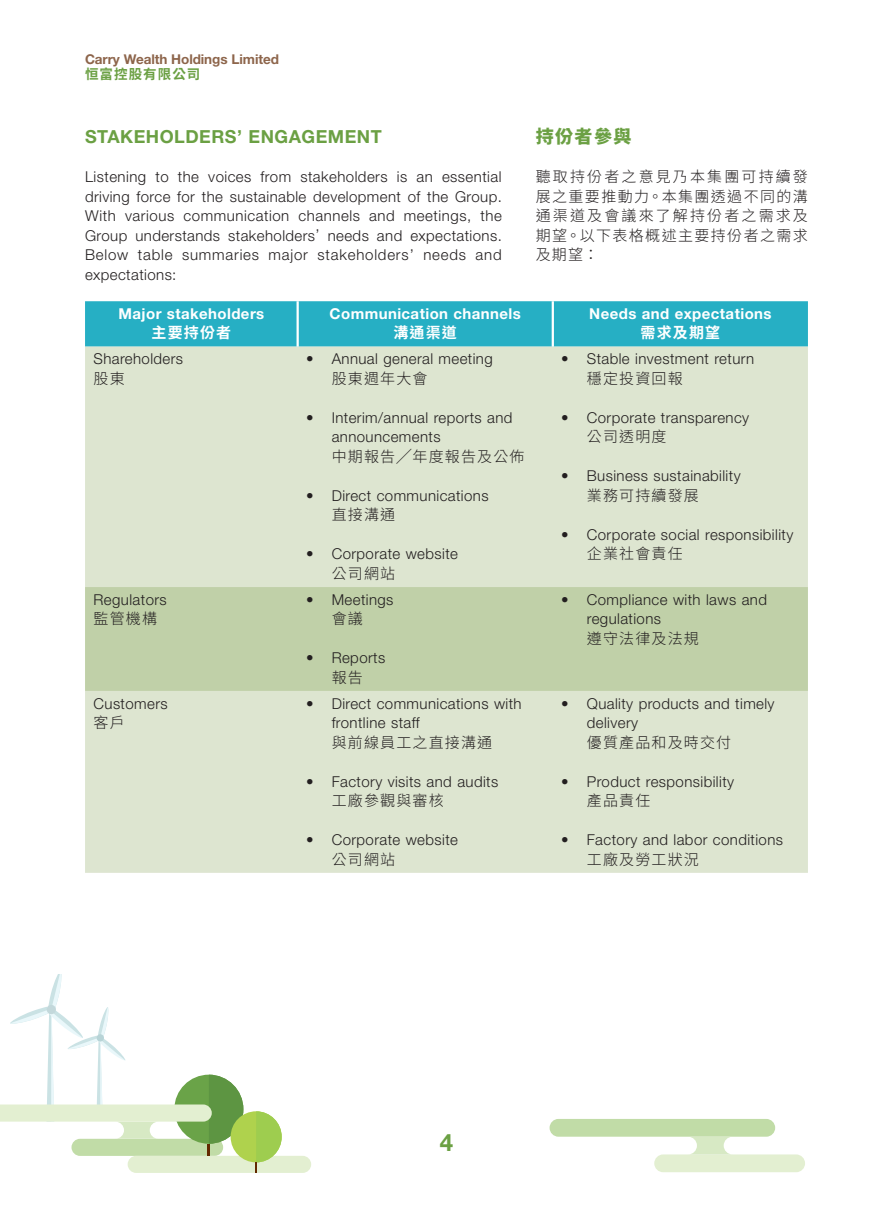
<style>
.page{position:relative;width:893px;height:1212px;background:#fff}
.page>*{position:absolute;margin:0;border:0;box-sizing:border-box;transform-origin:0 0}
.t1{font:700 24px "Helvetica Neue LT Std";color:#6ba043}
.Heading_1{font:700 18px "Helvetica Neue LT Std";letter-spacing:.03em;color:#6ba043}
.C_Heading_1{font:800 18px "Source Han Sans TC";letter-spacing:.08em;color:#6ba043}
.Body_Text{font:300 15px/19.5px "Helvetica Neue LT Std";letter-spacing:.03em;color:#231f20}
.Body_Text-2{font:300 15px "Source Han Sans TC";letter-spacing:.08em;color:#231f20}
.C_Body_Text{font:300 15px/19.5px "Source Han Sans TC";letter-spacing:.095em;color:#231f20;text-align:justify}
.Body_Text-3{font:700 15px "Helvetica Neue LT Std";letter-spacing:.03em;color:#fff}
.Body_Text-4{font:700 15px "Source Han Sans TC";letter-spacing:.08em;color:#fff}
.t2{font:700 13.5px "Helvetica Neue LT Std";letter-spacing:-.005em;color:#8d654b}
.t3{font:700 13.5px "Source Han Sans TC";letter-spacing:.08em;color:#6ba043}
</style>
<div class="page">
<svg style="left:0;top:974px;width:311px;height:199px"></svg>
<svg style="left:550px;top:1119px;width:255px;height:53px"></svg>
<div style="left:85px;top:301px;width:723px;height:46px;background:#26afc4"></div>
<div style="left:85px;top:347px;width:723px;height:526px;background:#dde5d0"></div>
<div style="left:85px;top:587px;width:723px;height:104px;background:#c0d0a8"></div>
<hr style="left:297px;top:301px;width:2px;height:46px;background:#fff">
<hr style="left:552px;top:301px;width:2px;height:46px;background:#fff">
<p class="t2" style="left:85px;top:51px;width:195px">Carry Wealth Holdings Limited</p>
<p class="t3" style="left:85px;top:67px;width:117px">恒富控股有限公司</p>
<p class="Heading_1" style="left:85px;top:126px;width:298px">STAKEHOLDERS’ ENGAGEMENT</p>
<p class="Body_Text" style="left:85px;top:167px;width:418px;text-align:justify">Listening to the voices from stakeholders is an essential driving force for the sustainable development of the Group.<br>With various communication channels and meetings, the Group understands stakeholders’ needs and expectations.<br>Below table summaries major stakeholders’ needs and expectations:</p>
<p class="Body_Text-3" style="left:118px;top:304px;width:147px">Major stakeholders</p>
<p class="Body_Text-4" style="left:152px;top:324px;width:81px">主要持份者</p>
<p class="Body_Text-3" style="left:330px;top:304px;width:193px">Communication channels</p>
<p class="Body_Text-4" style="left:393px;top:324px;width:65px">溝通渠道</p>
<p class="C_Heading_1" style="left:536px;top:127px;width:97px">持份者參與</p>
<p class="C_Body_Text" style="left:536px;top:167px;width:274px">聽取持份者之意見乃本集團可持續發展之重要推動力。本集團透過不同的溝通渠道及會議來了解持份者之需求及期望。以下表格概述主要持份者之需求及期望：</p>
<p class="Body_Text-3" style="left:589px;top:304px;width:184px">Needs and expectations</p>
<p class="Body_Text-4" style="left:640px;top:324px;width:81px">需求及期望</p>
<p class="Body_Text" style="left:94px;top:349px;width:91px">Shareholders</p>
<p class="Body_Text-2" style="left:94px;top:370px;width:33px">股東</p>
<p class="Body_Text" style="left:306px;top:349px;width:188px">• Annual general meeting</p>
<p class="Body_Text-2" style="left:332px;top:370px;width:97px">股東週年大會</p>
<p class="Body_Text" style="left:332px;top:407px;width:182px;text-indent:-26px">• Interim/annual reports and announcements</p>
<p class="Body_Text-2" style="left:332px;top:448px;width:194px">中期報告╱年度報告及公佈</p>
<p class="Body_Text" style="left:306px;top:485px;width:184px">• Direct communications</p>
<p class="Body_Text-2" style="left:332px;top:506px;width:65px">直接溝通</p>
<p class="Body_Text" style="left:306px;top:544px;width:153px">• Corporate website</p>
<p class="Body_Text-2" style="left:332px;top:565px;width:65px">公司網站</p>
<p class="Body_Text" style="left:561px;top:349px;width:194px">• Stable investment return</p>
<p class="Body_Text-2" style="left:587px;top:370px;width:97px">穩定投資回報</p>
<p class="Body_Text" style="left:561px;top:407px;width:189px">• Corporate transparency</p>
<p class="Body_Text-2" style="left:587px;top:428px;width:81px">公司透明度</p>
<p class="Body_Text" style="left:561px;top:466px;width:181px">• Business sustainability</p>
<p class="Body_Text-2" style="left:587px;top:487px;width:114px">業務可持續發展</p>
<p class="Body_Text" style="left:561px;top:524px;width:234px">• Corporate social responsibility</p>
<p class="Body_Text-2" style="left:587px;top:545px;width:97px">企業社會責任</p>
<p class="Body_Text" style="left:94px;top:589px;width:75px">Regulators</p>
<p class="Body_Text-2" style="left:94px;top:610px;width:65px">監管機構</p>
<p class="Body_Text" style="left:306px;top:589px;width:89px">• Meetings</p>
<p class="Body_Text-2" style="left:332px;top:610px;width:33px">會議</p>
<p class="Body_Text" style="left:306px;top:648px;width:81px">• Reports</p>
<p class="Body_Text-2" style="left:332px;top:669px;width:33px">報告</p>
<p class="Body_Text" style="left:587px;top:589px;width:182px;text-indent:-26px">• Compliance with laws and regulations</p>
<p class="Body_Text-2" style="left:587px;top:630px;width:114px">遵守法律及法規</p>
<p class="Body_Text" style="left:94px;top:693px;width:76px">Customers</p>
<p class="Body_Text-2" style="left:94px;top:714px;width:33px">客戶</p>
<p class="Body_Text" style="left:332px;top:693px;width:191px;text-indent:-26px">• Direct communications with frontline staff</p>
<p class="Body_Text-2" style="left:332px;top:734px;width:162px">與前線員工之直接溝通</p>
<p class="Body_Text" style="left:306px;top:771px;width:194px">• Factory visits and audits</p>
<p class="Body_Text-2" style="left:332px;top:792px;width:114px">工廠參觀與審核</p>
<p class="Body_Text" style="left:306px;top:830px;width:153px">• Corporate website</p>
<p class="Body_Text-2" style="left:332px;top:851px;width:65px">公司網站</p>
<p class="Body_Text" style="left:587px;top:693px;width:189px;text-indent:-26px">• Quality products and timely delivery</p>
<p class="Body_Text-2" style="left:587px;top:734px;width:146px">優質產品和及時交付</p>
<p class="Body_Text" style="left:561px;top:771px;width:174px">• Product responsibility</p>
<p class="Body_Text-2" style="left:587px;top:792px;width:65px">產品責任</p>
<p class="Body_Text" style="left:561px;top:830px;width:223px">• Factory and labor conditions</p>
<p class="Body_Text-2" style="left:587px;top:851px;width:114px">工廠及勞工狀況</p>
<h1 class="t1" style="left:440px;top:1128px;width:15px">4</h1>
</div>
